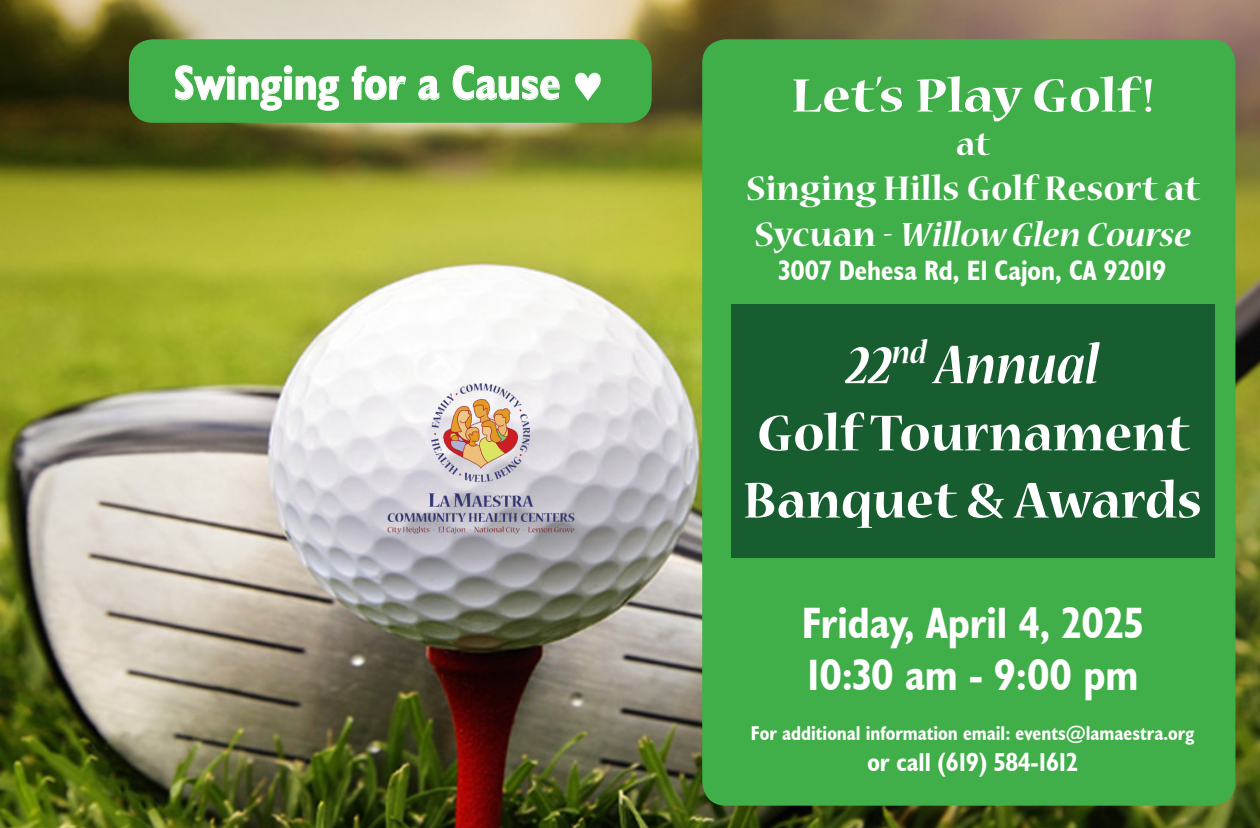
<style>
.page{position:relative;width:1260px;height:828px;background:#fff}
.page>*{position:absolute;margin:0;border:0;box-sizing:border-box;transform-origin:0 0}
.t1{font:italic 700 61.6px "Nueva Std";color:#fff;scale:.91 1}
.t2{font:700 56px/67.2px "Nueva Std";color:#fff}
.t3{font:700 52px "Nueva Std";letter-spacing:.005em;color:#fff;scale:1.1 1}
.t4{font:700 condensed 48px "Humanist 521 BT";color:#fff}
.t5{font:700 condensed 44px "Humanist 521 BT";color:#fff}
.t6{font:700 38px/45.6px "Nueva Std";color:#fff}
.t7{font:700 36px "Nueva Std";color:#fff}
.t8{font:700 condensed 28px "Humanist 521 BT";color:#fff}
.t9{font:700 condensed 26px "Humanist 521 BT";color:#fff}
.t10{font:700 condensed 20px "Humanist 521 BT";color:#fff}
.s1{font-style:italic}
</style>
<div class="page">
<img style="left:0;top:0;width:1260px;height:828px">
<div style="left:129px;top:39px;width:523px;height:84px;background:#40ae49;border-radius:24px"></div>
<svg style="left:175px;top:65px;width:165px;height:46px"></svg>
<svg style="left:351px;top:65px;width:56px;height:36px"></svg>
<svg style="left:418px;top:76px;width:22px;height:25px"></svg>
<svg style="left:452px;top:65px;width:108px;height:36px"></svg>
<svg style="left:575px;top:72px;width:26px;height:29px"></svg>
<div style="left:702px;top:39px;width:533px;height:767px;background:#40ae49;border-radius:24px"></div>
<div style="left:731px;top:305px;width:484px;height:253px;background:#185d2f"></div>
<img style="left:365px;top:375px;width:230px;height:170px">
<p class="t4" style="left:174px;top:53px;width:434px">Swinging for a Cause ♥</p>
<p class="t3" style="left:791px;top:72px;width:331px">Let’s Play Golf!</p>
<p class="t7" style="left:956px;top:127px;width:35px">at</p>
<p class="t6" style="left:746px;top:168px;width:455px">Singing Hills Golf Resort at<br>Sycuan - <span class="s1">Willow Glen Course</span></p>
<p class="t8" style="left:779px;top:253px;width:389px">3007 Dehesa Rd, El Cajon, CA 92019</p>
<p class="t1" style="left:847px;top:337px;width:278px">22<sup>nd</sup> Annual</p>
<p class="t2" style="left:743px;top:402px;width:460px">Golf Tournament<br>Banquet &amp; Awards</p>
<p class="t5" style="left:802px;top:595px;width:343px">Friday, April 4, 2025</p>
<p class="t5" style="left:807px;top:648px;width:333px">10:30 am - 9:00 pm</p>
<p class="t10" style="left:751px;top:721px;width:445px">For additional information email: events@lamaestra.org</p>
<p class="t9" style="left:867px;top:746px;width:212px">or call (619) 584-1612</p>
</div>
